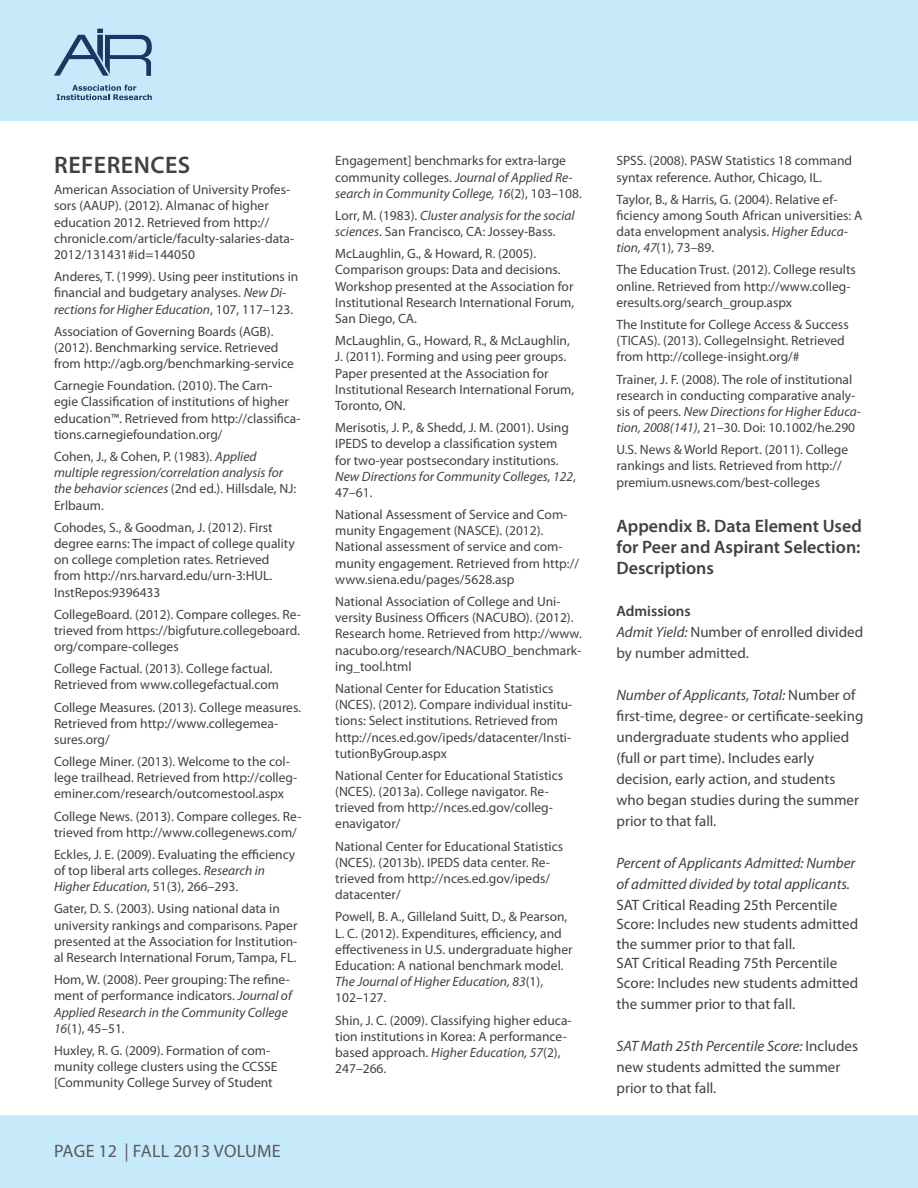
<style>
.page{position:relative;width:918px;height:1188px;background:#fff}
.page>*{position:absolute;margin:0;border:0;box-sizing:border-box;transform-origin:0 0}
.t1{font:600 24px "Myriad Pro";color:#414142}
.t2{font:600 18px/21px "Myriad Pro";color:#414142;text-align:justify}
.t3{font:18px "Myriad Pro";color:#58595b}
.t4{font:15px/21px "Myriad Pro";color:#414142}
.t5{font:italic 15px/21px "Myriad Pro";color:#414142}
.t6{font:13.5px/16.2px "Myriad Pro";color:#414142}
.t7{font:italic 13.5px/16.2px "Myriad Pro";color:#414142}
.s1{font-style:italic}
.s2{font-style:normal}
.s3{font-weight:600}
</style>
<div class="page">
<div style="left:0;top:0;width:918px;height:120px;background:#c7eafb"></div>
<div style="left:0;top:1115px;width:918px;height:73px;background:#c7eafb"></div>
<svg style="left:54px;top:29px;width:98px;height:47px"></svg>
<svg style="left:57px;top:85px;width:95px;height:15px"></svg>
<h1 class="t1" style="left:54px;top:150px;width:29px">References</h1>
<p class="t6" style="left:54px;top:181px;width:242px">American Association of University Profes&shy;sors (AAUP). (2012). Almanac of higher education 2012. Retrieved from http:// chronicle.com/article/faculty-salaries-data-2012/131431#id=144050</p>
<p class="t6" style="left:54px;top:268px;width:246px">Anderes, T. (1999). Using peer institutions in financial and budgetary analyses. <span class="s1">New Di&shy;rections for Higher Education</span>, 107, 117–123.</p>
<p class="t6" style="left:54px;top:323px;width:241px">Association of Governing Boards (AGB). (2012). Benchmarking service. Retrieved from http://agb.org/benchmarking-service</p>
<p class="t6" style="left:54px;top:377px;width:248px">Carnegie Foundation. (2010). The Carn-<br>egie Classification of institutions of higher education™. Retrieved from http://classifica&shy;tions.carnegiefoundation.org/</p>
<p class="t7" style="left:54px;top:448px;width:244px"><span class="s2">Cohen, J., &amp; Cohen, P. (1983).</span> Applied multiple regression/correlation analysis for the behavior sciences <span class="s2">(2nd ed.). Hillsdale, NJ:<br>Erlbaum.</span></p>
<p class="t6" style="left:54px;top:519px;width:242px">Cohodes, S., &amp; Goodman, J. (2012). First degree earns: The impact of college quality on college completion rates. Retrieved from http://nrs.harvard.edu/urn-3:HUL.<br>InstRepos:9396433</p>
<p class="t6" style="left:54px;top:606px;width:248px;text-align:justify">CollegeBoard. (2012). Compare colleges. Re&shy;trieved from https://bigfuture.collegeboard. org/compare-colleges</p>
<p class="t6" style="left:54px;top:660px;width:227px">College Factual. (2013). College factual.<br>Retrieved from www.collegefactual.com</p>
<p class="t6" style="left:54px;top:699px;width:249px">College Measures. (2013). College measures.<br>Retrieved from http://www.collegemea&shy;sures.org/</p>
<p class="t6" style="left:54px;top:753px;width:245px">College Miner. (2013). Welcome to the col&shy;lege trailhead. Retrieved from http://colleg&shy;eminer.com/research/outcomestool.aspx</p>
<p class="t6" style="left:54px;top:808px;width:249px">College News. (2013). Compare colleges. Re&shy;trieved from http://www.collegenews.com/</p>
<p class="t6" style="left:54px;top:846px;width:243px">Eckles, J. E. (2009). Evaluating the efficiency of top liberal arts colleges. <span class="s1">Research in<br>Higher Education</span>, 51(3), 266–293.</p>
<p class="t6" style="left:54px;top:901px;width:245px">Gater, D. S. (2003). Using national data in university rankings and comparisons. Paper presented at the Association for Institution&shy;al Research International Forum, Tampa, FL.</p>
<p class="t6" style="left:54px;top:971px;width:239px">Hom, W. (2008). Peer grouping: The refine&shy;ment of performance indicators. <span class="s1">Journal of Applied Research in the Community College 16</span>(1), 45–51.</p>
<p class="t6" style="left:54px;top:1042px;width:225px">Huxley, R. G. (2009). Formation of com&shy;munity college clusters using the CCSSE [Community College Survey of Student</p>
<h2 class="t3" style="left:54px;top:1139px;width:20px">Page</h2>
<h2 class="t3" style="left:99px;top:1139px;width:53px">12 | Fall</h2>
<h2 class="t3" style="left:173px;top:1139px;width:63px">2013 volume</h2>
<p class="t6" style="left:335px;top:153px;width:248px">Engagement] benchmarks for extra-large community colleges. <span class="s1">Journal of Applied Re&shy;search in Community College, 16</span>(2), 103–108.</p>
<p class="t6" style="left:335px;top:207px;width:241px">Lorr, M. (1983). <span class="s1">Cluster analysis for the social sciences</span>. San Francisco, CA: Jossey-Bass.</p>
<p class="t6" style="left:335px;top:245px;width:241px">McLaughlin, G., &amp; Howard, R. (2005).<br>Comparison groups: Data and decisions.<br>Workshop presented at the Association for Institutional Research International Forum, San Diego, CA.</p>
<p class="t6" style="left:335px;top:332px;width:241px">McLaughlin, G., Howard, R., &amp; McLaughlin, J. (2011). Forming and using peer groups.<br>Paper presented at the Association for Institutional Research International Forum, Toronto, ON.</p>
<p class="t6" style="left:335px;top:419px;width:242px">Merisotis, J. P., &amp; Shedd, J. M. (2001). Using IPEDS to develop a classification system for two-year postsecondary institutions.<br><span class="s1">New Directions for Community Colleges, 122</span>, 47–61.</p>
<p class="t6" style="left:335px;top:506px;width:245px">National Assessment of Service and Com&shy;munity Engagement (NASCE). (2012).<br>National assessment of service and com&shy;munity engagement. Retrieved from http:// www.siena.edu/pages/5628.asp</p>
<p class="t6" style="left:335px;top:593px;width:248px">National Association of College and Uni&shy;versity Business Officers (NACUBO). (2012).<br>Research home. Retrieved from http://www. nacubo.org/research/NACUBO_benchmark&shy;ing_tool.html</p>
<p class="t6" style="left:335px;top:680px;width:239px">National Center for Education Statistics (NCES). (2012). Compare individual institu&shy;tions: Select institutions. Retrieved from http://nces.ed.gov/ipeds/datacenter/Insti&shy;tutionByGroup.aspx</p>
<p class="t6" style="left:335px;top:767px;width:229px">National Center for Educational Statistics (NCES). (2013a). College navigator. Re&shy;trieved from http://nces.ed.gov/colleg&shy;enavigator/</p>
<p class="t6" style="left:335px;top:838px;width:229px">National Center for Educational Statistics (NCES). (2013b). IPEDS data center. Re&shy;trieved from http://nces.ed.gov/ipeds/ datacenter/</p>
<p class="t6" style="left:335px;top:909px;width:239px">Powell, B. A., Gilleland Suitt, D., &amp; Pearson, L. C. (2012). Expenditures, efficiency, and effectiveness in U.S. undergraduate higher Education: A national benchmark model.<br><span class="s1">The Journal of Higher Education, 83</span>(1), 102–127.</p>
<p class="t6" style="left:335px;top:1012px;width:238px">Shin, J. C. (2009). Classifying higher educa&shy;tion institutions in Korea: A performance&shy;based approach. <span class="s1">Higher Education, 57</span>(2), 247–266.</p>
<p class="t6" style="left:616px;top:153px;width:237px">SPSS. (2008). PASW Statistics 18 command syntax reference. Author, Chicago, IL.</p>
<p class="t6" style="left:616px;top:191px;width:247px">Taylor, B., &amp; Harris, G. (2004). Relative ef&shy;ficiency among South African universities: A data envelopment analysis. <span class="s1">Higher Educa&shy;tion, 47</span>(1), 73–89.</p>
<p class="t6" style="left:616px;top:262px;width:241px">The Education Trust. (2012). College results online. Retrieved from http://www.colleg&shy;eresults.org/search_group.aspx</p>
<p class="t6" style="left:616px;top:316px;width:234px">The Institute for College Access &amp; Success (TICAS). (2013). CollegeInsight. Retrieved from http://college-insight.org/#</p>
<p class="t6" style="left:616px;top:371px;width:246px">Trainer, J. F. (2008). The role of institutional research in conducting comparative analy&shy;sis of peers. <span class="s1">New Directions for Higher Educa&shy;tion, 2008(141)</span>, 21–30. Doi: 10.1002/he.290</p>
<p class="t6" style="left:616px;top:441px;width:233px">U.S. News &amp; World Report. (2011). College rankings and lists. Retrieved from http:// premium.usnews.com/best-colleges</p>
<h2 class="t2" style="left:616px;top:515px;width:247px">Appendix B. Data Element Used for Peer and Aspirant Selection:<br>Descriptions</h2>
<p class="t4" style="left:616px;top:600px;width:248px"><span class="s3">Admissions<br></span><span class="s1">Admit Yield:</span> Number of enrolled divided by number admitted.</p>
<p class="t4" style="left:616px;top:684px;width:248px"><span class="s1">Number of Applicants, Total:</span> Number of first-time, degree- or certificate-seeking undergraduate students who applied (full or part time). Includes early decision, early action, and students who began studies during the summer prior to that fall.</p>
<p class="t5" style="left:616px;top:852px;width:240px">Percent of Applicants Admitted: Number of admitted divided by total applicants.</p>
<p class="t4" style="left:616px;top:895px;width:243px;line-height:19.5px">SAT Critical Reading 25th Percentile Score: Includes new students admitted the summer prior to that fall.<br>SAT Critical Reading 75th Percentile Score: Includes new students admitted</p>
<p class="t4" style="left:616px;top:993px;width:180px">the summer prior to that fall.</p>
<p class="t4" style="left:616px;top:1035px;width:243px"><span class="s1">SAT Math 25th Percentile Score:</span> Includes new students admitted the summer prior to that fall.</p>
</div>
